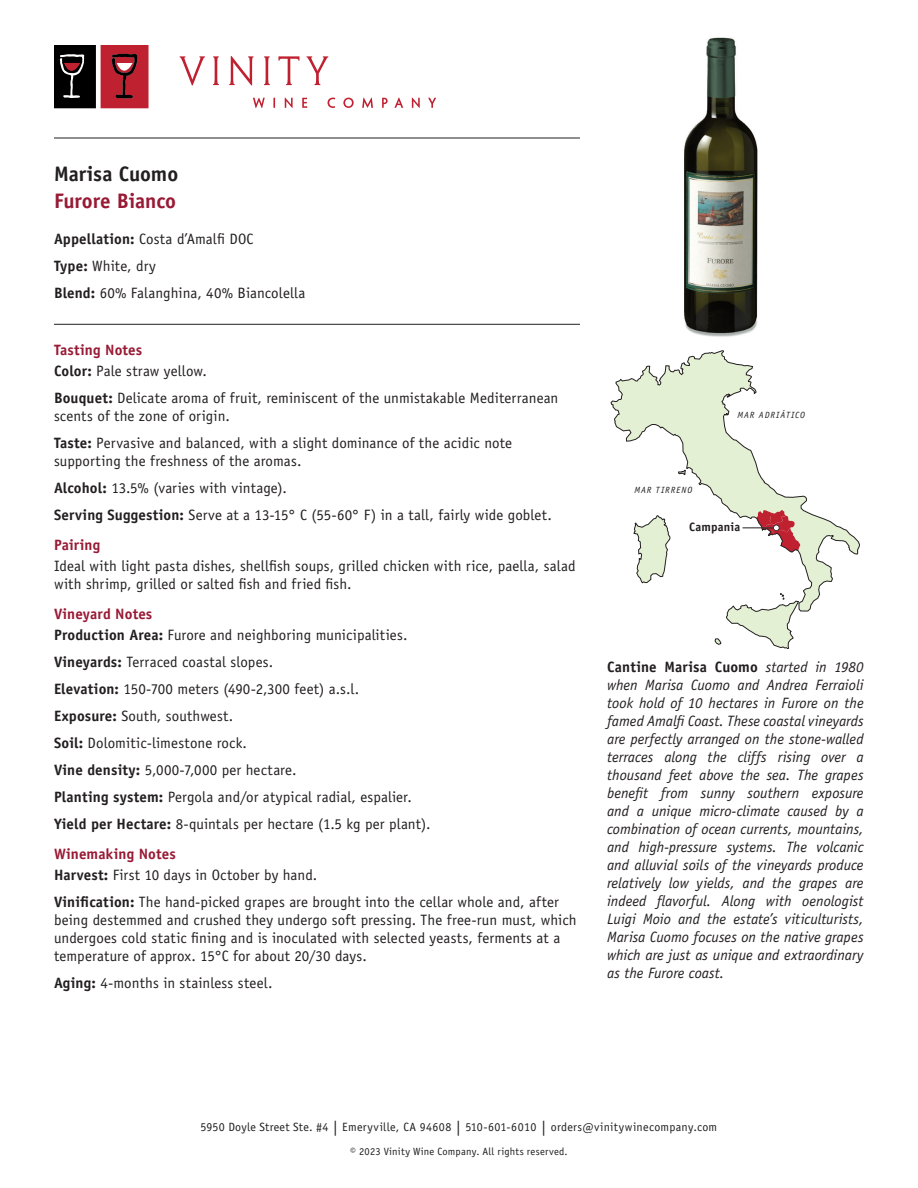
<style>
.page{position:relative;width:918px;height:1188px;background:#fff}
.page>*{position:absolute;margin:0;border:0;box-sizing:border-box;transform-origin:0 0}
.t1{font:700 21px "Officina Sans Std";letter-spacing:-.005em;color:#981a35}
.t2{font:700 21px "Officina Sans Std";letter-spacing:-.005em;color:#231f20}
.t3{font:15px/27px "Officina Sans Std";letter-spacing:.005em;color:#231f20}
.t4{font:italic 15px/18px "Officina Sans Std";color:#231f20;text-align:justify}
.t5{font:700 15px "Officina Sans Std";letter-spacing:.005em;color:#981a35}
.t6{font:700 12.15px "Officina Sans Std";letter-spacing:.01em;color:#231f20}
.t7{font:12px "Officina Sans Std";letter-spacing:.025em;color:#231f20}
.t8{font:10.5px "Officina Sans Std";letter-spacing:.02em;color:#231f20}
.t9{font:italic 9px "Officina Sans Std";letter-spacing:.105em;color:#231f20}
.s1{font-weight:700}
.s2{font-weight:700;color:#981a35}
.s3{font-weight:700;font-style:normal}
.s4{font-size:15px}
</style>
<div class="page">
<hr style="left:54px;top:324px;width:526px;height:1px;background:#231f20">
<img style="left:684px;top:37px;width:74px;height:300px">
<svg style="left:611px;top:351px;width:249px;height:298px"></svg>
<hr style="left:54px;top:138px;width:526px;height:1px;background:#231f20">
<svg style="left:54px;top:45px;width:95px;height:63px;background:#712a32"></svg>
<svg style="left:180px;top:56px;width:25px;height:29px"></svg>
<svg style="left:213px;top:56px;width:6px;height:29px"></svg>
<svg style="left:229px;top:56px;width:24px;height:29px"></svg>
<svg style="left:264px;top:56px;width:6px;height:29px"></svg>
<svg style="left:278px;top:56px;width:21px;height:29px"></svg>
<svg style="left:307px;top:56px;width:21px;height:29px"></svg>
<svg style="left:253px;top:98px;width:12px;height:10px"></svg>
<svg style="left:273px;top:98px;width:2px;height:10px"></svg>
<svg style="left:285px;top:98px;width:8px;height:10px"></svg>
<svg style="left:302px;top:98px;width:5px;height:10px"></svg>
<svg style="left:328px;top:98px;width:7px;height:10px"></svg>
<svg style="left:343px;top:98px;width:11px;height:10px"></svg>
<svg style="left:362px;top:98px;width:11px;height:10px"></svg>
<svg style="left:382px;top:98px;width:6px;height:10px"></svg>
<svg style="left:395px;top:98px;width:8px;height:10px"></svg>
<svg style="left:412px;top:98px;width:8px;height:10px"></svg>
<svg style="left:428px;top:98px;width:8px;height:10px"></svg>
<h1 class="t2" style="left:54px;top:160px;width:126px">Marisa Cuomo</h1>
<h1 class="t1" style="left:54px;top:187px;width:124px">Furore Bianco</h1>
<p class="t3" style="left:54px;top:225px;width:253px"><span class="s1">Appellation:</span> Costa d’Amalfi DOC<br><span class="s1">Type:</span> White, dry<br><span class="s1">Blend:</span> 60% Falanghina, 40% Biancolella</p>
<p class="t3" style="left:54px;top:339px;width:154px;line-height:21px"><span class="s2">Tasting Notes<br></span><span class="s1">Color:</span> Pale straw yellow.</p>
<p class="t3" style="left:54px;top:389px;width:506px;line-height:18px"><span class="s1">Bouquet:</span> Delicate aroma of fruit, reminiscent of the unmistakable Mediterranean scents of the zone of origin.</p>
<p class="t3" style="left:54px;top:434px;width:460px;line-height:18px"><span class="s1">Taste:</span> Pervasive and balanced, with a slight dominance of the acidic note supporting the freshness of the aromas.</p>
<p class="t3" style="left:54px;top:474px;width:499px"><span class="s1">Alcohol:</span> 13.5% (varies with vintage).<br><span class="s1">Serving Suggestion:</span> Serve at a 13-15° C (55-60° F) in a tall, fairly wide goblet.</p>
<p class="t5" style="left:54px;top:535px;width:48px">Pairing</p>
<p class="t3" style="left:54px;top:557px;width:523px;line-height:18px">Ideal with light pasta dishes, shellfish soups, grilled chicken with rice, paella, salad with shrimp, grilled or salted fish and fried fish.</p>
<p class="t3" style="left:54px;top:603px;width:355px;line-height:21px"><span class="s2">Vineyard Notes<br></span><span class="s1">Production Area:</span> Furore and neighboring municipalities.</p>
<p class="t3" style="left:54px;top:648px;width:378px"><span class="s1">Vineyards:</span> Terraced coastal slopes.<br><span class="s1">Elevation:</span> 150-700 meters (490-2,300 feet) a.s.l.<br><span class="s1">Exposure:</span> South, southwest.<br><span class="s1">Soil:</span> Dolomitic-limestone rock.<br><span class="s1">Vine density:</span> 5,000-7,000 per hectare.<br><span class="s1">Planting system:</span> Pergola and/or atypical radial, espalier.<br><span class="s1">Yield per Hectare:</span> 8-quintals per hectare (1.5 kg per plant).</p>
<p class="t3" style="left:54px;top:843px;width:265px;line-height:21px"><span class="s2">Winemaking Notes<br></span><span class="s1">Harvest:</span> First 10 days in October by hand.</p>
<p class="t3" style="left:54px;top:893px;width:524px;line-height:18px"><span class="s1">Vinification:</span> The hand-picked grapes are brought into the cellar whole and, after being destemmed and crushed they undergo soft pressing. The free-run must, which undergoes cold static fining and is inoculated with selected yeasts, ferments at a temperature of approx. 15°C for about 20/30 days.</p>
<p class="t3" style="left:54px;top:969px;width:220px"><span class="s1">Aging:</span> 4-months in stainless steel.</p>
<p class="t9" style="left:634px;top:484px;width:59px">MAR TIRRENO</p>
<p class="t9" style="left:737px;top:410px;width:69px">MAR ADRIÁTICO</p>
<p class="t6" style="left:689px;top:519px;width:53px">Campania</p>
<p class="t4" style="left:607px;top:658px;width:258px"><span class="s3">Cantine Marisa Cuomo</span> started in 1980 when Marisa Cuomo and Andrea Ferraioli took hold of 10 hectares in Furore on the famed Amalfi Coast. These coastal vineyards are perfectly arranged on the stone-walled terraces along the cliffs rising over a thousand feet above the sea. The grapes benefit from sunny southern exposure and a unique micro-climate caused by a combination of ocean currents, mountains, and high-pressure systems. The volcanic and alluvial soils of the vineyards produce relatively low yields, and the grapes are indeed flavorful. Along with oenologist Luigi Moio and the estate’s viticulturists, Marisa Cuomo focuses on the native grapes which are just as unique and extraordinary as the Furore coast.</p>
<p class="t7" style="left:201px;top:1120px;width:518px">5950 Doyle Street Ste. #4 <span class="s4">|</span> Emeryville, CA 94608 <span class="s4">|</span> 510-601-6010 <span class="s4">|</span> orders@vinitywinecompany.com</p>
<p class="t8" style="left:350px;top:1145px;width:219px">© 2023 Vinity Wine Company. All rights reserved.</p>
</div>
